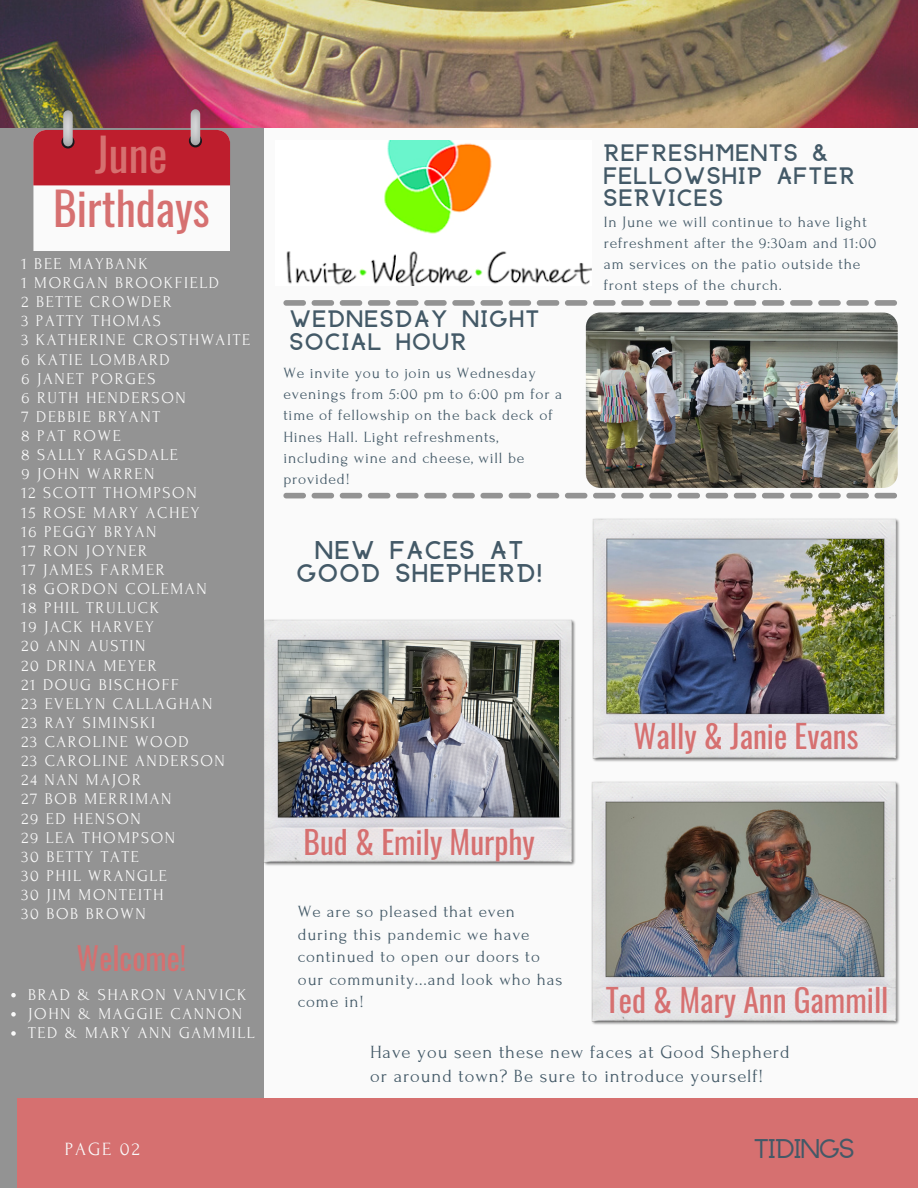
<style>
.page{position:relative;width:918px;height:1188px;background:#fafafa}
.page>*{position:absolute;margin:0;border:0;box-sizing:border-box;transform-origin:0 0}
.t1{font:45.15px "Oswald";color:#d67070}
.t2{font:31.5px "Oswald";color:#d67070}
.t3{font:31.2px "Oswald";color:#d67070}
.t4{font:700 21.6px "Anchorage";color:#435967}
.t5{font:900 20.1px/23.7px "Anchorage";letter-spacing:.1em;color:#435967;text-align:center}
.t6{font:18.6px/24.8px "Forum";letter-spacing:.05em;color:#435967}
.t7{font:900 18.6px/22.2px "Anchorage";letter-spacing:.1em;color:#435967}
.t8{font:18.6px "Forum";letter-spacing:.1em;color:#fafafa}
.t9{font:17.1px/22.5px "Forum";letter-spacing:.05em;color:#435967}
.t10{font:16.5px "Forum";letter-spacing:.1em;color:#fafafa}
.t11{font:15.6px/21.1px "Forum";letter-spacing:.05em;color:#435967}
</style>
<div class="page">
<div style="left:0;top:122px;width:263px;height:1066px;background:#939393"></div>
<div style="left:17px;top:1098px;width:901px;height:90px;background:#d67070"></div>
<img style="left:0;top:0;width:918px;height:127px">
<img style="left:286px;top:141px;width:305px;height:145px">
<svg style="left:33px;top:130px;width:197px;height:121px;background:#de979e"></svg>
<svg style="left:61px;top:135px;width:14px;height:14px"></svg>
<img style="left:63px;top:110px;width:10px;height:36px;border-radius:5px">
<svg style="left:189px;top:134px;width:13px;height:13px"></svg>
<img style="left:191px;top:109px;width:9px;height:36px;border-radius:5px">
<img style="left:263px;top:618px;width:312px;height:248px">
<img style="left:592px;top:518px;width:307px;height:244px">
<img style="left:591px;top:781px;width:308px;height:244px">
<svg style="left:283px;top:493px;width:614px;height:5px"></svg>
<svg style="left:283px;top:300px;width:614px;height:6px"></svg>
<img style="left:586px;top:312px;width:312px;height:176px;border-radius:15px">
<svg style="left:11px;top:993px;width:5px;height:4px"></svg>
<svg style="left:11px;top:1012px;width:5px;height:5px"></svg>
<svg style="left:11px;top:1031px;width:5px;height:5px"></svg>
<p class="t1" style="left:95px;top:119px;width:74px">June</p>
<p class="t1" style="left:53px;top:173px;width:158px">Birthdays</p>
<p class="t10" style="left:21px;top:255px;width:128px">1 BEE MAYBANK</p>
<p class="t10" style="left:21px;top:274px;width:199px">1 MORGAN BROOKFIELD</p>
<p class="t10" style="left:21px;top:293px;width:152px">2 BETTE CROWDER</p>
<p class="t10" style="left:21px;top:312px;width:141px">3 PATTY THOMAS</p>
<p class="t10" style="left:21px;top:331px;width:230px">3 KATHERINE CROSTHWAITE</p>
<p class="t10" style="left:21px;top:350px;width:150px">6 KATIE LOMBARD</p>
<p class="t10" style="left:21px;top:370px;width:136px">6 JANET PORGES</p>
<p class="t10" style="left:21px;top:389px;width:166px">6 RUTH HENDERSON</p>
<p class="t10" style="left:21px;top:408px;width:140px">7 DEBBIE BRYANT</p>
<p class="t10" style="left:21px;top:427px;width:101px">8 PAT ROWE</p>
<p class="t10" style="left:21px;top:446px;width:158px">8 SALLY RAGSDALE</p>
<p class="t10" style="left:21px;top:465px;width:135px">9 JOHN WARREN</p>
<p class="t10" style="left:21px;top:484px;width:177px">12 SCOTT THOMPSON</p>
<p class="t10" style="left:21px;top:503px;width:180px">15 ROSE MARY ACHEY</p>
<p class="t10" style="left:21px;top:523px;width:137px">16 PEGGY BRYAN</p>
<p class="t10" style="left:21px;top:542px;width:127px">17 RON JOYNER</p>
<p class="t10" style="left:21px;top:561px;width:145px">17 JAMES FARMER</p>
<p class="t10" style="left:21px;top:580px;width:187px">18 GORDON COLEMAN</p>
<p class="t10" style="left:21px;top:599px;width:139px">18 PHIL TRULUCK</p>
<p class="t10" style="left:21px;top:618px;width:134px">19 JACK HARVEY</p>
<p class="t10" style="left:21px;top:637px;width:126px">20 ANN AUSTIN</p>
<p class="t10" style="left:21px;top:656px;width:137px">20 DRINA MEYER</p>
<p class="t10" style="left:21px;top:676px;width:159px">21 DOUG BISCHOFF</p>
<p class="t10" style="left:21px;top:695px;width:193px">23 EVELYN CALLAGHAN</p>
<p class="t10" style="left:21px;top:714px;width:135px">23 RAY SIMINSKI</p>
<p class="t10" style="left:21px;top:733px;width:169px">23 CAROLINE WOOD</p>
<p class="t10" style="left:21px;top:752px;width:205px">23 CAROLINE ANDERSON</p>
<p class="t10" style="left:21px;top:771px;width:121px">24 NAN MAJOR</p>
<p class="t10" style="left:21px;top:790px;width:152px">27 BOB MERRIMAN</p>
<p class="t10" style="left:21px;top:809px;width:121px">29 ED HENSON</p>
<p class="t10" style="left:21px;top:829px;width:156px">29 LEA THOMPSON</p>
<p class="t10" style="left:21px;top:848px;width:119px">30 BETTY TATE</p>
<p class="t10" style="left:21px;top:867px;width:147px">30 PHIL WRANGLE</p>
<p class="t10" style="left:21px;top:886px;width:144px">30 JIM MONTEITH</p>
<p class="t10" style="left:21px;top:905px;width:126px">30 BOB BROWN</p>
<p class="t3" style="left:77px;top:934px;width:111px">Welcome!</p>
<p class="t10" style="left:28px;top:986px;width:220px">BRAD &amp; SHARON VANVICK</p>
<p class="t10" style="left:28px;top:1005px;width:216px">JOHN &amp; MAGGIE CANNON</p>
<p class="t10" style="left:28px;top:1024px;width:228px">TED &amp; MARY ANN GAMMILL</p>
<p class="t7" style="left:290px;top:311px;width:251px">WEDNESDAY NIGHT<br>SOCIAL HOUR</p>
<p class="t11" style="left:283px;top:363px;width:280px">We invite you to join us Wednesday evenings from 5:00 pm to 6:00 pm for a time of fellowship on the back deck of<br>Hines Hall. Light refreshments, including wine and cheese, will be provided!</p>
<p class="t5" style="left:297px;top:541px;width:246px">NEW FACES AT<br>GOOD SHEPHERD!</p>
<p class="t7" style="left:604px;top:145px;width:252px">REFRESHMENTS &amp;<br>FELLOWSHIP AFTER<br>SERVICES</p>
<p class="t11" style="left:604px;top:211px;width:274px">In June we will continue to have light refreshment after the 9:30am and 11:00 am services on the patio outside the front steps of the church.</p>
<p class="t2" style="left:304px;top:817px;width:233px">Bud &amp; Emily Murphy</p>
<p class="t9" style="left:298px;top:901px;width:266px">We are so pleased that even during this pandemic we have continued to open our doors to our community...and look who has come in!</p>
<p class="t2" style="left:634px;top:712px;width:227px">Wally &amp; Janie Evans</p>
<p class="t2" style="left:606px;top:976px;width:284px">Ted &amp; Mary Ann Gammill</p>
<p class="t6" style="left:370px;top:1040px;width:421px">Have you seen these new faces at Good Shepherd or around town? Be sure to introduce yourself!</p>
<p class="t8" style="left:65px;top:1139px;width:76px">PAGE 02</p>
<p class="t4" style="left:754px;top:1139px;width:102px">TIDINGS</p>
</div>
